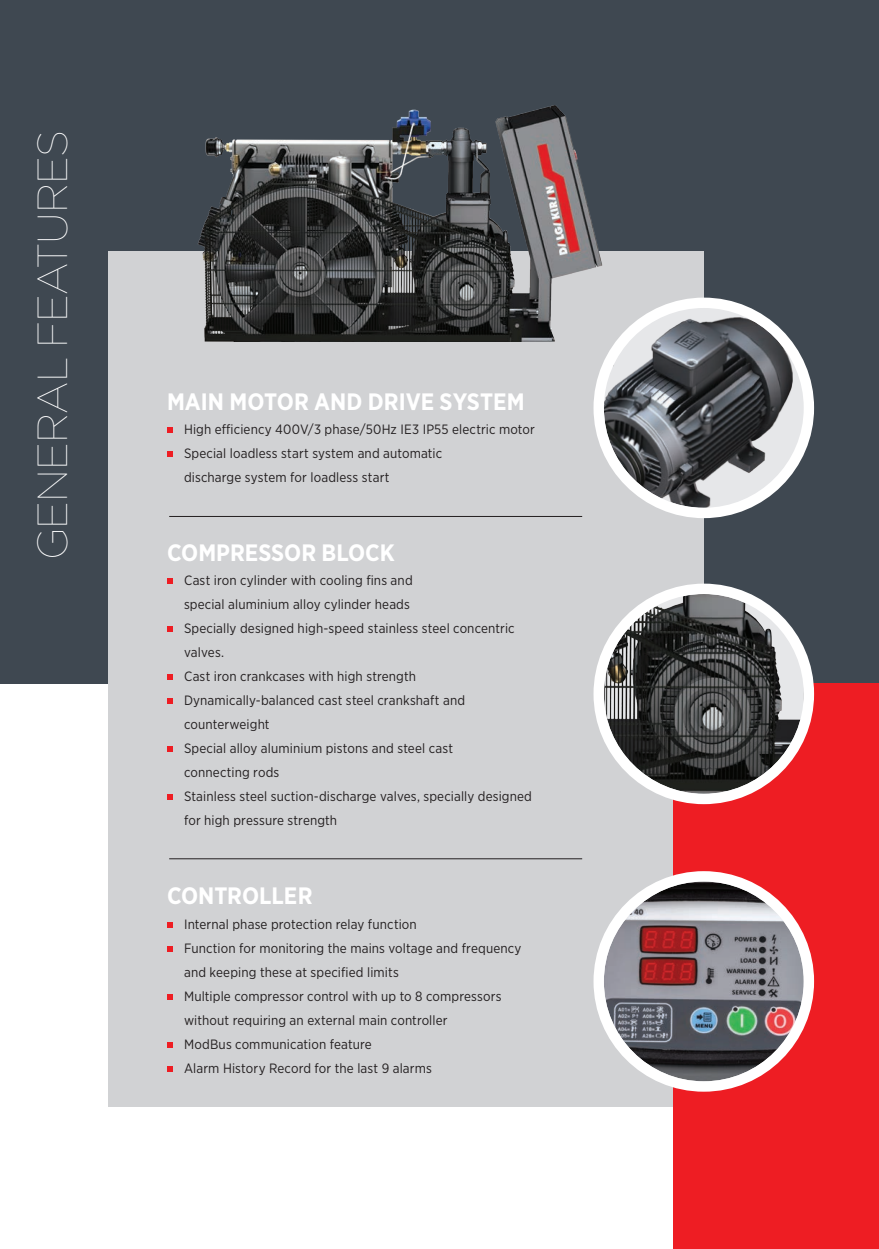
<style>
.page{position:relative;width:879px;height:1249px;background:#fff}
.page>*{position:absolute;margin:0;border:0;box-sizing:border-box;transform-origin:0 0}
.t1{font:100 42px "Gotham";letter-spacing:-.02em;color:#fff}
.t2{font:700 23.7px "Gotham Narrow";color:#fff}
.t3{font:13.5px/24px "Gotham Narrow";letter-spacing:.01em;color:#231f20}
</style>
<div class="page">
<div style="left:0;top:0;width:878px;height:683px;background:#3f4851"></div>
<div style="left:108px;top:251px;width:595px;height:855px;background:#d1d2d4"></div>
<hr style="left:169px;top:516px;width:413px;height:1px;background:#231f20">
<hr style="left:169px;top:858px;width:413px;height:1px;background:#231f20">
<div style="left:673px;top:683px;width:205px;height:565px;background:#ee1d23"></div>
<svg style="left:167px;top:578px;width:5px;height:5px"></svg>
<svg style="left:167px;top:626px;width:5px;height:5px"></svg>
<svg style="left:167px;top:674px;width:5px;height:5px"></svg>
<svg style="left:167px;top:698px;width:5px;height:5px"></svg>
<svg style="left:167px;top:746px;width:5px;height:5px"></svg>
<svg style="left:167px;top:794px;width:5px;height:5px"></svg>
<img style="left:198px;top:105px;width:405px;height:236px">
<svg style="left:167px;top:427px;width:5px;height:6px"></svg>
<svg style="left:167px;top:451px;width:5px;height:6px"></svg>
<svg style="left:598px;top:588px;width:210px;height:211px;background:#f6f6f6"></svg>
<img style="left:603px;top:594px;width:200px;height:199px;border-radius:100px">
<div style="left:593px;top:583px;width:221px;height:221px;border:10px solid #fff;border-radius:50%"></div>
<svg style="left:598px;top:303px;width:210px;height:210px;background:#fcfcfc"></svg>
<img style="left:603px;top:308px;width:200px;height:199px;border-radius:100px">
<div style="left:593px;top:297px;width:221px;height:221px;border:10px solid #fff;border-radius:50%"></div>
<svg style="left:598px;top:876px;width:210px;height:210px;background:#f9f9f9"></svg>
<img style="left:603px;top:881px;width:200px;height:200px;border-radius:100px">
<div style="left:593px;top:871px;width:221px;height:220px;border:10px solid #fff;border-radius:50%"></div>
<svg style="left:167px;top:922px;width:5px;height:5px"></svg>
<svg style="left:167px;top:946px;width:5px;height:5px"></svg>
<svg style="left:167px;top:994px;width:5px;height:5px"></svg>
<svg style="left:167px;top:1042px;width:5px;height:5px"></svg>
<svg style="left:167px;top:1066px;width:5px;height:5px"></svg>
<h1 class="t1" style="left:27px;top:560px;width:432px;rotate:-90deg">GENERAL FEATURES</h1>
<h2 class="t2" style="left:167px;top:387px;width:359px">MAIN MOTOR AND DRIVE SYSTEM</h2>
<p class="t3" style="left:184px;top:417px;width:352px">High efficiency 400V/3 phase/50Hz IE3 IP55 electric motor<br>Special loadless start system and automatic<br>discharge system for loadless start</p>
<h2 class="t2" style="left:167px;top:537px;width:229px">COMPRESSOR BLOCK</h2>
<p class="t3" style="left:184px;top:568px;width:349px">Cast iron cylinder with cooling fins and<br>special aluminium alloy cylinder heads<br>Specially designed high-speed stainless steel concentric valves.<br>Cast iron crankcases with high strength Dynamically-balanced cast steel crankshaft and counterweight<br>Special alloy aluminium pistons and steel cast<br>connecting rods<br>Stainless steel suction-discharge valves, specially designed for high pressure strength</p>
<h2 class="t2" style="left:167px;top:880px;width:147px">CONTROLLER</h2>
<p class="t3" style="left:184px;top:912px;width:339px">Internal phase protection relay function<br>Function for monitoring the mains voltage and frequency and keeping these at specified limits<br>Multiple compressor control with up to 8 compressors without requiring an external main controller<br>ModBus communication feature<br>Alarm History Record for the last 9 alarms</p>
</div>
